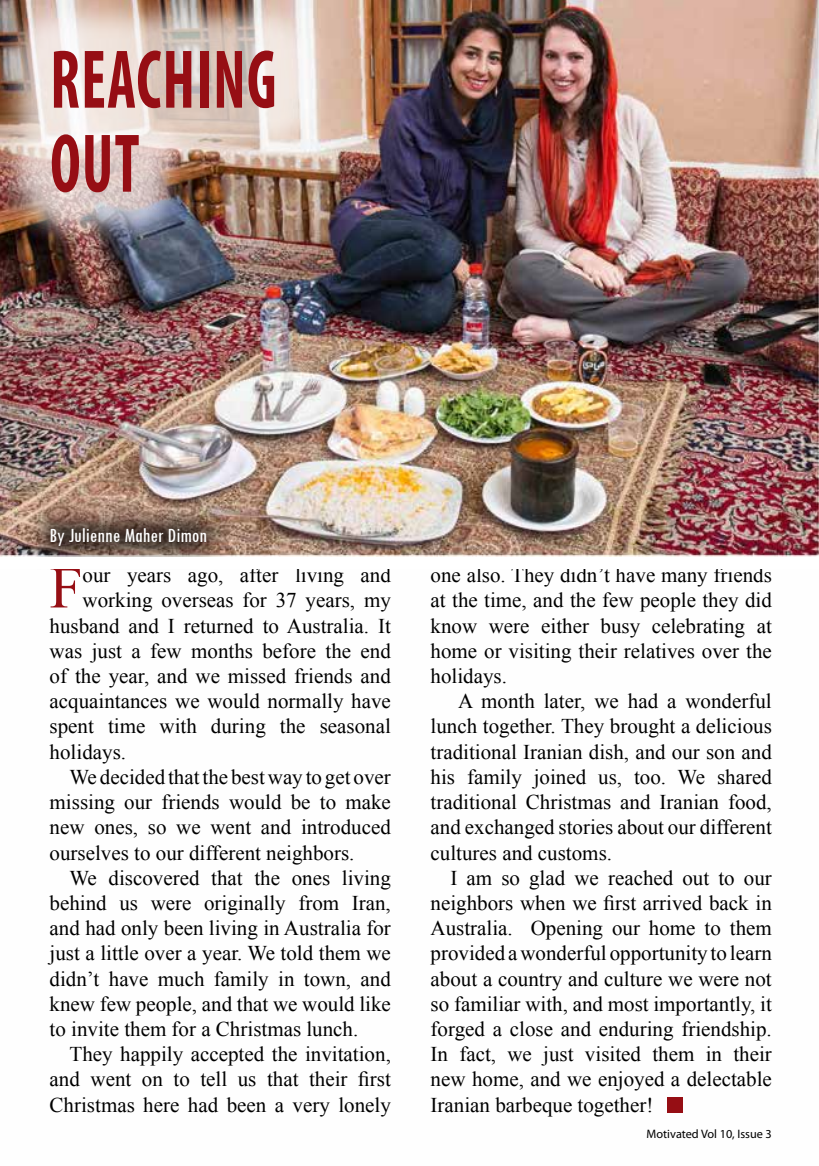
<style>
.page{position:relative;width:819px;height:1166px;background:#fff}
.page>*{position:absolute;margin:0;border:0;box-sizing:border-box;transform-origin:0 0}
.t1{font:700 condensed 84px/84px "Myriad Pro";letter-spacing:.02em;color:#960e14;scale:.75 1}
.t2{font:58.98px "Times New Roman";color:#960e14}
.t3{font:21px/25.2px "Times New Roman";color:#000;text-align:justify}
.t4{font:condensed 21px "Tw Cen";color:#fff}
.t5{font:12.25px "Myriad Pro";color:#000}
</style>
<div class="page">
<img style="left:0;top:0;width:819px;height:1113px">
<div style="left:0;top:0;width:331px;height:249px;background:#fff;opacity:.68"></div>
<div style="left:23px;top:501px;width:210px;height:72px;background:#000;opacity:.84"></div>
<div style="left:667px;top:1097px;width:15px;height:15px;background:#960e14"></div>
<div style="left:0;top:556px;width:818px;height:12px;background:#fff"></div>
<h1 class="t1" style="left:50px;top:36px;width:303px">REACH ING<br>OUT</h1>
<p class="t4" style="left:50px;top:523px;width:159px">By Julienne Maher Dimon</p>
<h2 class="t2" style="left:50px;top:548px;width:34px">F</h2>
<p class="t3" style="left:82px;top:562px;width:310px">our years ago, after living and</p>
<p class="t3" style="left:82px;top:587px;width:310px">working overseas for 37 years, my</p>
<p class="t3" style="left:50px;top:613px;width:343px">husband and I returned to Australia. It</p>
<p class="t3" style="left:50px;top:638px;width:343px">was just a few months before the end</p>
<p class="t3" style="left:50px;top:663px;width:343px">of the year, and we missed friends and</p>
<p class="t3" style="left:50px;top:688px;width:343px">acquaintances we would normally have</p>
<p class="t3" style="left:50px;top:713px;width:343px">spent time with during the seasonal</p>
<p class="t3" style="left:50px;top:739px;width:78px">holidays.</p>
<p class="t3" style="left:69px;top:764px;width:323px">We decided that the best way to get over</p>
<p class="t3" style="left:50px;top:789px;width:343px">missing our friends would be to make</p>
<p class="t3" style="left:50px;top:814px;width:343px">new ones, so we went and introduced</p>
<p class="t3" style="left:50px;top:839px;width:306px">ourselves to our different neighbors.</p>
<p class="t3" style="left:69px;top:865px;width:323px">We discovered that the ones living</p>
<p class="t3" style="left:50px;top:890px;width:343px">behind us were originally from Iran,</p>
<p class="t3" style="left:50px;top:915px;width:343px">and had only been living in Australia for</p>
<p class="t3" style="left:50px;top:940px;width:343px">just a little over a year. We told them we</p>
<p class="t3" style="left:50px;top:965px;width:343px">didn’t have much family in town, and</p>
<p class="t3" style="left:50px;top:991px;width:343px">knew few people, and that we would like</p>
<p class="t3" style="left:50px;top:1016px;width:310px">to invite them for a Christmas lunch.</p>
<p class="t3" style="left:69px;top:1041px;width:323px">They happily accepted the invitation,</p>
<p class="t3" style="left:50px;top:1066px;width:343px">and went on to tell us that their first</p>
<p class="t3" style="left:50px;top:1091px;width:343px">Christmas here had been a very lonely</p>
<p class="t3" style="left:430px;top:562px;width:343px">one also. They didn’t have many friends at the time, and the few people they did know were either busy celebrating at home or visiting their relatives over the holidays.</p>
<p class="t3" style="left:430px;top:688px;width:343px;text-indent:28px">A month later, we had a wonderful lunch together. They brought a delicious traditional Iranian dish, and our son and his family joined us, too. We shared traditional Christmas and Iranian food, and exchanged stories about our different cultures and customs.</p>
<p class="t3" style="left:430px;top:865px;width:343px;text-indent:20px">I am so glad we reached out to our neighbors when we first arrived back in Australia. Opening our home to them provided a wonderful opportunity to learn about a country and culture we were not so familiar with, and most importantly, it forged a close and enduring friendship.<br>In fact, we just visited them in their new home, and we enjoyed a delectable Iranian barbeque together!</p>
<p class="t5" style="left:646px;top:1126px;width:127px">Motivated Vol 10, Issue 3</p>
</div>
